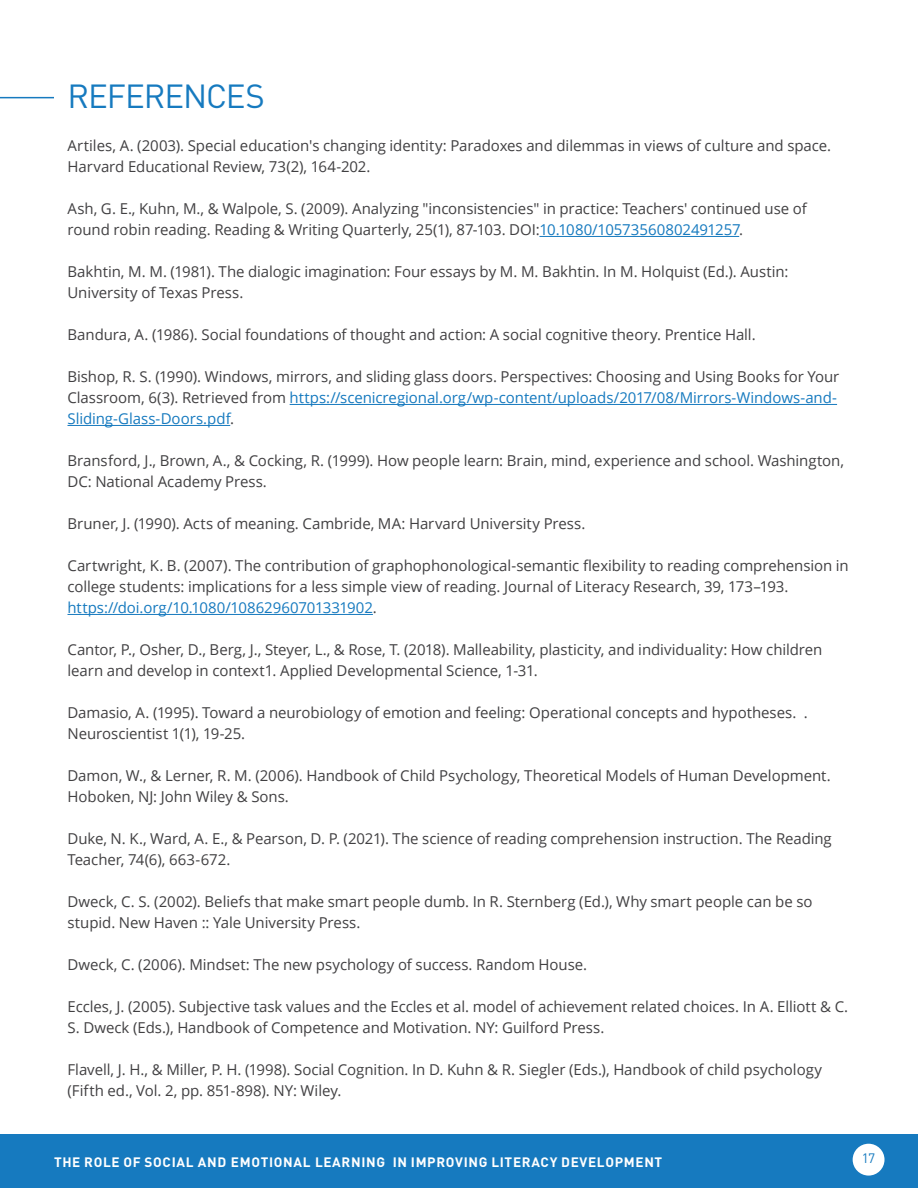
<style>
.page{position:relative;width:918px;height:1188px;background:#fff}
.page>*{position:absolute;margin:0;border:0;box-sizing:border-box;transform-origin:0 0}
.t1{font:33px "DIN";letter-spacing:-.035em;color:#167abf}
.t2{font:15px/21px "Open Sans";letter-spacing:-.005em;color:#414042}
.t3{font:700 13.5px "DIN";letter-spacing:.05em;color:#fff}
.t4{font:13.5px "DIN";color:#167abf}
.s1{color:#167abf}
</style>
<div class="page">
<div style="left:0;top:1134px;width:918px;height:54px;background:#167abf"></div>
<div style="left:853px;top:1144px;width:32px;height:32px;background:#fff;border-radius:50%"></div>
<hr style="left:539px;top:236px;width:200px;height:1px;background:#167abf">
<hr style="left:290px;top:404px;width:547px;height:1px;background:#167abf">
<hr style="left:68px;top:425px;width:162px;height:1px;background:#167abf">
<hr style="left:68px;top:614px;width:305px;height:1px;background:#167abf">
<hr style="left:0;top:97px;width:54px;height:1px;background:#167abf">
<h1 class="t1" style="left:68px;top:75px;width:199px">REFERENCES</h1>
<p class="t2" style="left:68px;top:135px;width:765px">Artiles, A. (2003). Special education's changing identity: Paradoxes and dilemmas in views of culture and space.<br>Harvard Educational Review, 73(2), 164-202.</p>
<p class="t2" style="left:68px;top:198px;width:741px">Ash, G. E., Kuhn, M., &amp; Walpole, S. (2009). Analyzing "inconsistencies" in practice: Teachers' continued use of round robin reading. Reading &amp; Writing Quarterly, 25(1), 87-103. DOI:<span class="s1">10.1080/10573560802491257</span>.</p>
<p class="t2" style="left:68px;top:261px;width:722px">Bakhtin, M. M. (1981). The dialogic imagination: Four essays by M. M. Bakhtin. In M. Holquist (Ed.). Austin:<br>University of Texas Press.</p>
<p class="t2" style="left:68px;top:324px;width:690px">Bandura, A. (1986). Social foundations of thought and action: A social cognitive theory. Prentice Hall.</p>
<p class="t2" style="left:68px;top:366px;width:773px">Bishop, R. S. (1990). Windows, mirrors, and sliding glass doors. Perspectives: Choosing and Using Books for Your<br>Classroom, 6(3). Retrieved from <span class="s1">https://scenicregional.org/wp-content/uploads/2017/08/Mirrors-Windows-and-<br>Sliding-Glass-Doors.pdf</span>.</p>
<p class="t2" style="left:68px;top:450px;width:778px">Bransford, J., Brown, A., &amp; Cocking, R. (1999). How people learn: Brain, mind, experience and school. Washington,<br>DC: National Academy Press.</p>
<p class="t2" style="left:68px;top:513px;width:519px">Bruner, J. (1990). Acts of meaning. Cambride, MA: Harvard University Press.</p>
<p class="t2" style="left:68px;top:555px;width:783px">Cartwright, K. B. (2007). The contribution of graphophonological-semantic flexibility to reading comprehension in college students: implications for a less simple view of reading. Journal of Literacy Research, 39, 173–193. <span class="s1">https://doi.org/10.1080/10862960701331902</span>.</p>
<p class="t2" style="left:68px;top:639px;width:757px">Cantor, P., Osher, D., Berg, J., Steyer, L., &amp; Rose, T. (2018). Malleability, plasticity, and individuality: How children learn and develop in context1. Applied Developmental Science, 1-31.</p>
<p class="t2" style="left:68px;top:702px;width:742px">Damasio, A. (1995). Toward a neurobiology of emotion and feeling: Operational concepts and hypotheses. .<br>Neuroscientist 1(1), 19-25.</p>
<p class="t2" style="left:68px;top:765px;width:765px">Damon, W., &amp; Lerner, R. M. (2006). Handbook of Child Psychology, Theoretical Models of Human Development.<br>Hoboken, NJ: John Wiley &amp; Sons.</p>
<p class="t2" style="left:68px;top:828px;width:766px">Duke, N. K., Ward, A. E., &amp; Pearson, D. P. (2021). The science of reading comprehension instruction. The Reading<br>Teacher, 74(6), 663-672.</p>
<p class="t2" style="left:68px;top:891px;width:747px">Dweck, C. S. (2002). Beliefs that make smart people dumb. In R. Sternberg (Ed.), Why smart people can be so stupid. New Haven :: Yale University Press.</p>
<p class="t2" style="left:68px;top:954px;width:521px">Dweck, C. (2006). Mindset: The new psychology of success. Random House.</p>
<p class="t2" style="left:68px;top:996px;width:782px">Eccles, J. (2005). Subjective task values and the Eccles et al. model of achievement related choices. In A. Elliott &amp; C.<br>S. Dweck (Eds.), Handbook of Competence and Motivation. NY: Guilford Press.</p>
<p class="t2" style="left:68px;top:1059px;width:756px">Flavell, J. H., &amp; Miller, P. H. (1998). Social Cognition. In D. Kuhn &amp; R. Siegler (Eds.), Handbook of child psychology (Fifth ed., Vol. 2, pp. 851-898). NY: Wiley.</p>
<p class="t3" style="left:54px;top:1153px;width:610px">THE ROLE OF SOCIAL AND EMOTIONAL LEARNING IN IMPROVING LITERACY DEVELOPMENT</p>
<p class="t4" style="left:862px;top:1150px;width:15px">17</p>
</div>
